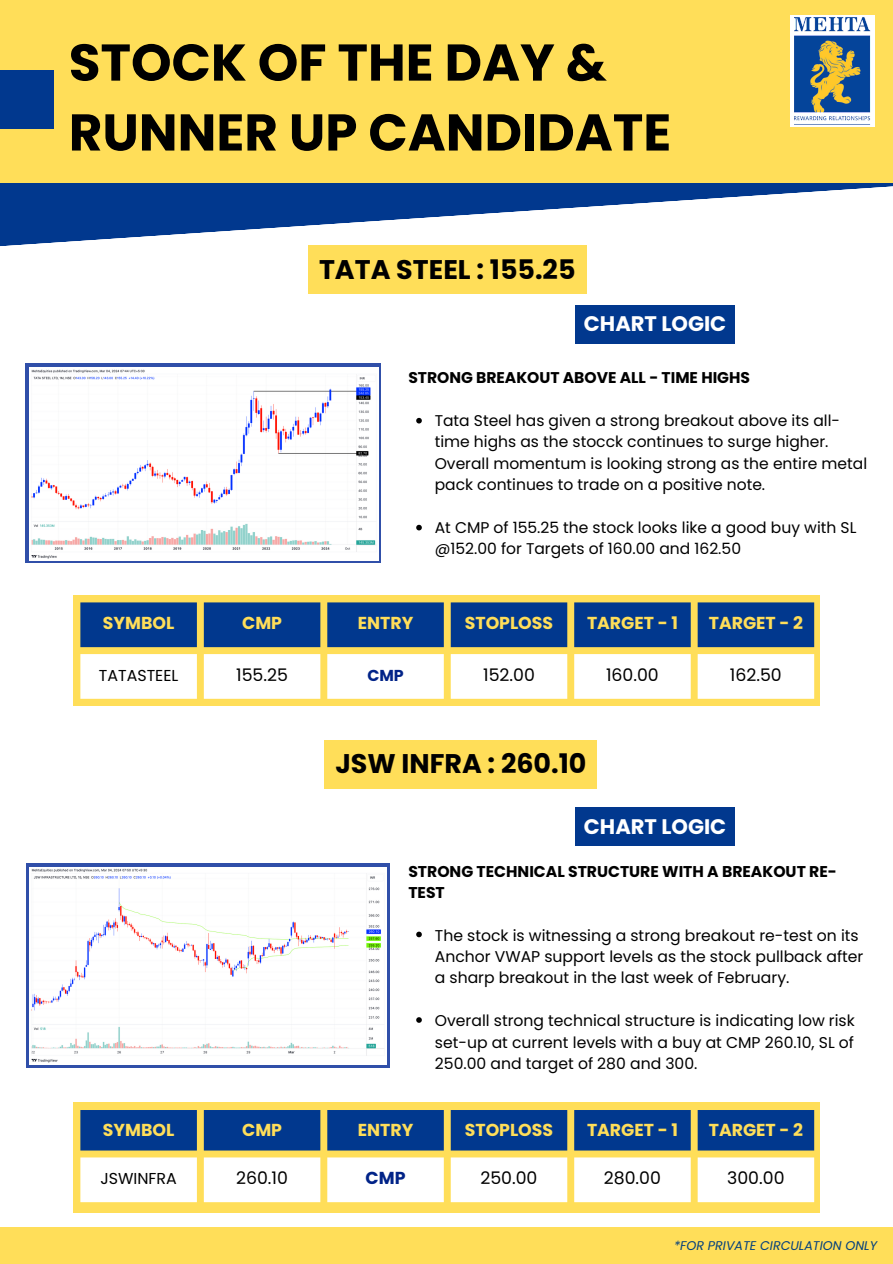
<style>
.page{position:relative;width:893px;height:1264px;background:#fff}
.page>*{position:absolute;margin:0;border:0;box-sizing:border-box;transform-origin:0 0}
.t1{font:700 51.6px/69.9px "Poppins";color:#000}
.t2{font:700 27px "Poppins";color:#000}
.t3{font:700 21px "Poppins";color:#fff}
.t4{font:700 17.25px "Poppins";color:#ffde59}
.t5{font:17.25px "Poppins";color:#000}
.t6{font:700 17.25px "Poppins";color:#012388}
.t7{font:15.75px "Poppins";color:#000}
.t8{font:700 15.75px "Poppins";color:#012388}
.t9{font:15.6px/21.3px "Poppins";color:#000}
.t10{font:700 15.6px/21.3px "Poppins";color:#000}
.t11{font:italic 12.6px "Poppins";color:#04407d}
</style>
<div class="page">
<svg style="left:0;top:182px;width:892px;height:65px;fill:#01388e"></svg>
<div style="left:0;top:0;width:892px;height:182px;background:#ffde59"></div>
<div style="left:0;top:1226px;width:892px;height:37px;background:#ffde59"></div>
<div style="left:0;top:71px;width:54px;height:58px;background:#01388e"></div>
<div style="left:790px;top:15px;width:84px;height:111px;background:#fff"></div>
<img style="left:794px;top:17px;width:76px;height:108px">
<svg style="left:26px;top:364px;width:355px;height:199px;fill:#304fa9"></svg>
<img style="left:29px;top:367px;width:349px;height:193px">
<div style="left:74px;top:594px;width:745px;height:111px;background:#ffde59"></div>
<svg style="left:80px;top:602px;width:734px;height:45px;background:#0f418a"></svg>
<svg style="left:80px;top:654px;width:734px;height:44px;background:#fffdf6"></svg>
<svg style="left:416px;top:418px;width:6px;height:5px"></svg>
<svg style="left:416px;top:525px;width:6px;height:5px"></svg>
<div style="left:575px;top:305px;width:159px;height:38px;background:#01388e"></div>
<svg style="left:416px;top:931px;width:6px;height:6px"></svg>
<svg style="left:416px;top:1017px;width:6px;height:5px"></svg>
<div style="left:575px;top:807px;width:159px;height:39px;background:#01388e"></div>
<svg style="left:26px;top:863px;width:363px;height:204px;background:#4e69b5"></svg>
<img style="left:29px;top:867px;width:357px;height:197px">
<div style="left:74px;top:1102px;width:745px;height:110px;background:#ffde59"></div>
<div style="left:80px;top:1110px;width:734px;height:40px;background:#01388e"></div>
<svg style="left:80px;top:1157px;width:734px;height:45px;background:#fffdf5"></svg>
<div style="left:308px;top:245px;width:278px;height:49px;background:#ffde59"></div>
<div style="left:324px;top:739px;width:273px;height:49px;background:#ffde59"></div>
<h1 class="t1" style="left:69px;top:28px;width:604px">STOCK OF THE DAY &amp;<br>RUNNER UP CANDIDATE</h1>
<p class="t2" style="left:319px;top:250px;width:258px">TATA STEEL : 155.25</p>
<p class="t3" style="left:584px;top:309px;width:144px">CHART LOGIC</p>
<p class="t10" style="left:408px;top:367px;width:343px">STRONG BREAKOUT ABOVE ALL - TIME HIGHS</p>
<p class="t9" style="left:434px;top:409px;width:434px">Tata Steel has given a strong breakout above its all&shy;time highs as the stocck continues to surge higher.<br>Overall momentum is looking strong as the entire metal pack continues to trade on a positive note.</p>
<p class="t9" style="left:434px;top:516px;width:423px">At CMP of 155.25 the stock looks like a good buy with SL @152.00 for Targets of 160.00 and 162.50</p>
<p class="t4" style="left:103px;top:611px;width:73px">SYMBOL</p>
<h2 class="t4" style="left:242px;top:611px;width:41px">CMP</h2>
<h3 class="t4" style="left:358px;top:611px;width:57px">ENTRY</h3>
<p class="t4" style="left:465px;top:611px;width:90px">STOPLOSS</p>
<h4 class="t4" style="left:587px;top:611px;width:92px">TARGET - 1</h4>
<p class="t4" style="left:708px;top:611px;width:96px">TARGET - 2</p>
<p class="t7" style="left:99px;top:664px;width:81px">TATASTEEL</p>
<p class="t5" style="left:236px;top:663px;width:53px">155.25</p>
<p class="t8" style="left:367px;top:664px;width:38px">CMP</p>
<p class="t5" style="left:483px;top:663px;width:53px">152.00</p>
<p class="t5" style="left:606px;top:663px;width:54px">160.00</p>
<p class="t5" style="left:730px;top:663px;width:53px">162.50</p>
<p class="t2" style="left:335px;top:744px;width:252px">JSW INFRA : 260.10</p>
<h2 class="t3" style="left:584px;top:812px;width:144px">CHART LOGIC</h2>
<p class="t10" style="left:408px;top:860px;width:430px">STRONG TECHNICAL STRUCTURE WITH A BREAKOUT RE-<br>TEST</p>
<p class="t9" style="left:435px;top:924px;width:430px">The stock is witnessing a strong breakout re-test on its<br>Anchor VWAP support levels as the stock pullback after a sharp breakout in the last week of February.</p>
<p class="t9" style="left:435px;top:1010px;width:421px;text-align:justify">Overall strong technical structure is indicating low risk set-up at current levels with a buy at CMP 260.10, SL of 250.00 and target of 280 and 300.</p>
<h3 class="t4" style="left:103px;top:1117px;width:73px">SYMBOL</h3>
<p class="t4" style="left:242px;top:1117px;width:41px">CMP</p>
<h4 class="t4" style="left:358px;top:1117px;width:57px">ENTRY</h4>
<p class="t4" style="left:465px;top:1117px;width:90px">STOPLOSS</p>
<p class="t4" style="left:587px;top:1117px;width:92px">TARGET - 1</p>
<p class="t4" style="left:708px;top:1117px;width:96px">TARGET - 2</p>
<p class="t7" style="left:100px;top:1167px;width:78px">JSWINFRA</p>
<p class="t5" style="left:236px;top:1166px;width:53px">260.10</p>
<p class="t6" style="left:365px;top:1166px;width:41px">CMP</p>
<p class="t5" style="left:480px;top:1166px;width:59px">250.00</p>
<p class="t5" style="left:604px;top:1166px;width:59px">280.00</p>
<p class="t5" style="left:727px;top:1166px;width:59px">300.00</p>
<p class="t11" style="left:674px;top:1236px;width:204px">*FOR PRIVATE CIRCULATION ONLY</p>
</div>
